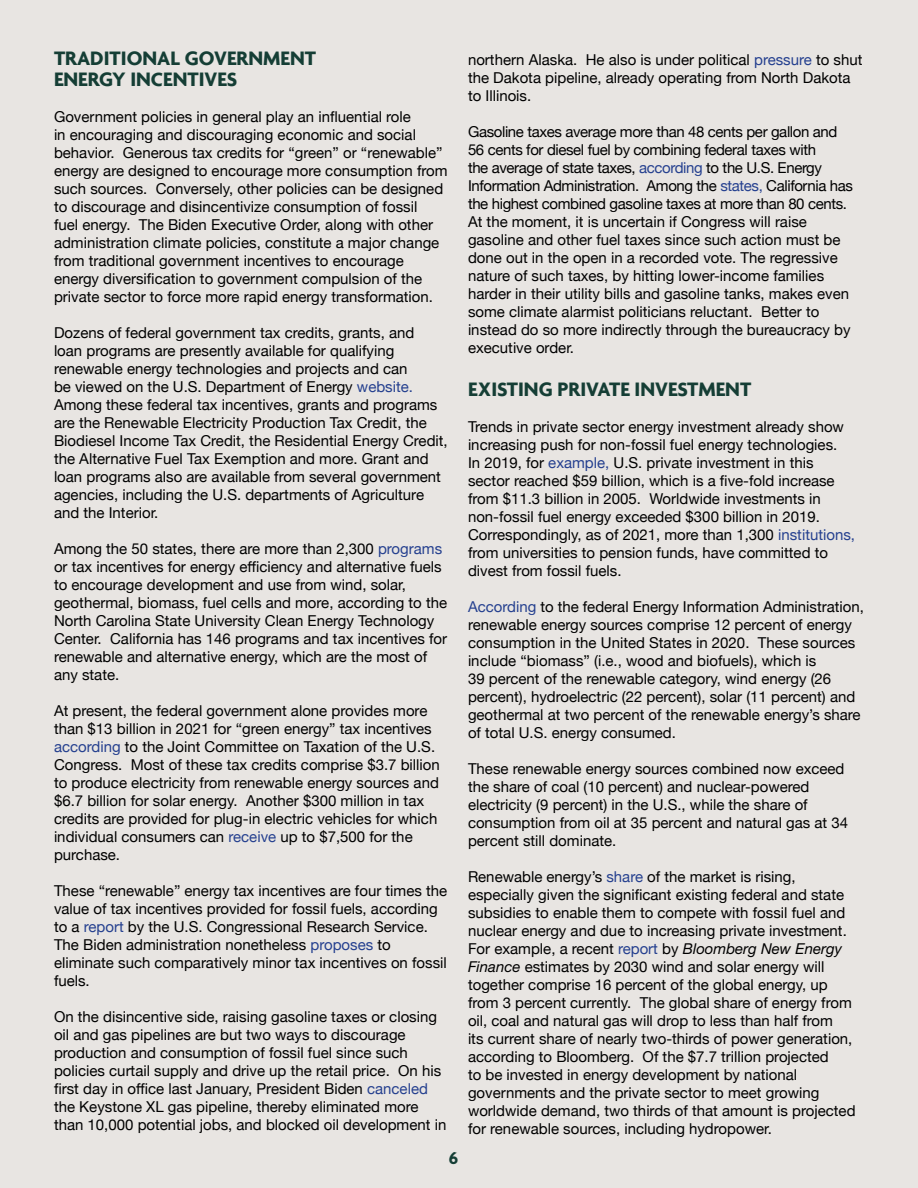
<style>
.page{position:relative;width:918px;height:1188px;background:#e8e5e2}
.page>*{position:absolute;margin:0;border:0;box-sizing:border-box;transform-origin:0 0}
.t1{font:700 21px/21px "Agenda";color:#153e35}
.t2{font:700 18px "Agenda";color:#153e35}
.t3{font:15px/18px "Helvetica Neue";color:#000}
.s1{color:#25408f}
.s2{font-family:"Helvetica Neue LT Std";font-style:italic}
</style>
<div class="page">
<h1 class="t1" style="left:54px;top:47px;width:264px">TRADITIONAL GOVERNMENT<br>ENERGY INCENTIVES</h1>
<p class="t3" style="left:54px;top:109px;width:395px">Government policies in general play an influential role<br>in encouraging and discouraging economic and social behavior. Generous tax credits for “green” or “renewable” energy are designed to encourage more consumption from such sources. Conversely, other policies can be designed to discourage and disincentivize consumption of fossil<br>fuel energy. The Biden Executive Order, along with other administration climate policies, constitute a major change from traditional government incentives to encourage energy diversification to government compulsion of the private sector to force more rapid energy transformation.</p>
<p class="t3" style="left:54px;top:325px;width:395px">Dozens of federal government tax credits, grants, and<br>loan programs are presently available for qualifying renewable energy technologies and projects and can<br>be viewed on the U.S. Department of Energy <span class="s1">website.<br></span>Among these federal tax incentives, grants and programs are the Renewable Electricity Production Tax Credit, the Biodiesel Income Tax Credit, the Residential Energy Credit, the Alternative Fuel Tax Exemption and more. Grant and loan programs also are available from several government agencies, including the U.S. departments of Agriculture and the Interior.</p>
<p class="t3" style="left:54px;top:541px;width:395px">Among the 50 states, there are more than 2,300 <span class="s1">programs </span>or tax incentives for energy efficiency and alternative fuels to encourage development and use from wind, solar, geothermal, biomass, fuel cells and more, according to the North Carolina State University Clean Energy Technology Center. California has 146 programs and tax incentives for renewable and alternative energy, which are the most of any state.</p>
<p class="t3" style="left:54px;top:703px;width:387px">At present, the federal government alone provides more than $13 billion in 2021 for “green energy” tax incentives <span class="s1">according</span> to the Joint Committee on Taxation of the U.S.<br>Congress. Most of these tax credits comprise $3.7 billion to produce electricity from renewable energy sources and $6.7 billion for solar energy. Another $300 million in tax credits are provided for plug-in electric vehicles for which individual consumers can <span class="s1">receive</span> up to $7,500 for the purchase.</p>
<p class="t3" style="left:54px;top:883px;width:395px">These “renewable” energy tax incentives are four times the value of tax incentives provided for fossil fuels, according to a <span class="s1">report</span> by the U.S. Congressional Research Service.<br>The Biden administration nonetheless <span class="s1">proposes</span> to eliminate such comparatively minor tax incentives on fossil fuels.</p>
<p class="t3" style="left:54px;top:1009px;width:394px">On the disincentive side, raising gasoline taxes or closing oil and gas pipelines are but two ways to discourage production and consumption of fossil fuel since such policies curtail supply and drive up the retail price. On his first day in office last January, President Biden <span class="s1">canceled </span>the Keystone XL gas pipeline, thereby eliminated more than 10,000 potential jobs, and blocked oil development in</p>
<p class="t2" style="left:449px;top:1147px;width:11px">6</p>
<p class="t3" style="left:468px;top:51px;width:396px">northern Alaska. He also is under political <span class="s1">pressure</span> to shut the Dakota pipeline, already operating from North Dakota to Illinois.</p>
<p class="t3" style="left:468px;top:123px;width:387px">Gasoline taxes average more than 48 cents per gallon and 56 cents for diesel fuel by combining federal taxes with<br>the average of state taxes, <span class="s1">according</span> to the U.S. Energy Information Administration. Among the <span class="s1">states,</span> California has the highest combined gasoline taxes at more than 80 cents.<br>At the moment, it is uncertain if Congress will raise gasoline and other fuel taxes since such action must be done out in the open in a recorded vote. The regressive nature of such taxes, by hitting lower-income families harder in their utility bills and gasoline tanks, makes even some climate alarmist politicians reluctant. Better to instead do so more indirectly through the bureaucracy by executive order.</p>
<h1 class="t1" style="left:468px;top:378px;width:285px">EXISTING PRIVATE INVESTMENT</h1>
<p class="t3" style="left:468px;top:418px;width:389px">Trends in private sector energy investment already show increasing push for non-fossil fuel energy technologies.<br>In 2019, for <span class="s1">example,</span> U.S. private investment in this sector reached $59 billion, which is a five-fold increase from $11.3 billion in 2005. Worldwide investments in non-fossil fuel energy exceeded $300 billion in 2019.<br>Correspondingly, as of 2021, more than 1,300 <span class="s1">institutions, </span>from universities to pension funds, have committed to divest from fossil fuels.</p>
<p class="t3" style="left:468px;top:598px;width:397px"><span class="s1">According</span> to the federal Energy Information Administration, renewable energy sources comprise 12 percent of energy consumption in the United States in 2020. These sources include “biomass” (i.e., wood and biofuels), which is<br>39 percent of the renewable category, wind energy (26 percent), hydroelectric (22 percent), solar (11 percent) and geothermal at two percent of the renewable energy’s share of total U.S. energy consumed.</p>
<p class="t3" style="left:468px;top:760px;width:382px">These renewable energy sources combined now exceed the share of coal (10 percent) and nuclear-powered electricity (9 percent) in the U.S., while the share of consumption from oil at 35 percent and natural gas at 34 percent still dominate.</p>
<p class="t3" style="left:468px;top:868px;width:389px">Renewable energy’s <span class="s1">share</span> of the market is rising, especially given the significant existing federal and state subsidies to enable them to compete with fossil fuel and nuclear energy and due to increasing private investment.<br>For example, a recent <span class="s1">report</span> by <span class="s2">Bloomberg New Energy Finance</span> estimates by 2030 wind and solar energy will together comprise 16 percent of the global energy, up from 3 percent currently. The global share of energy from oil, coal and natural gas will drop to less than half from<br>its current share of nearly two-thirds of power generation, according to Bloomberg. Of the $7.7 trillion projected<br>to be invested in energy development by national governments and the private sector to meet growing worldwide demand, two thirds of that amount is projected for renewable sources, including hydropower.</p>
</div>
